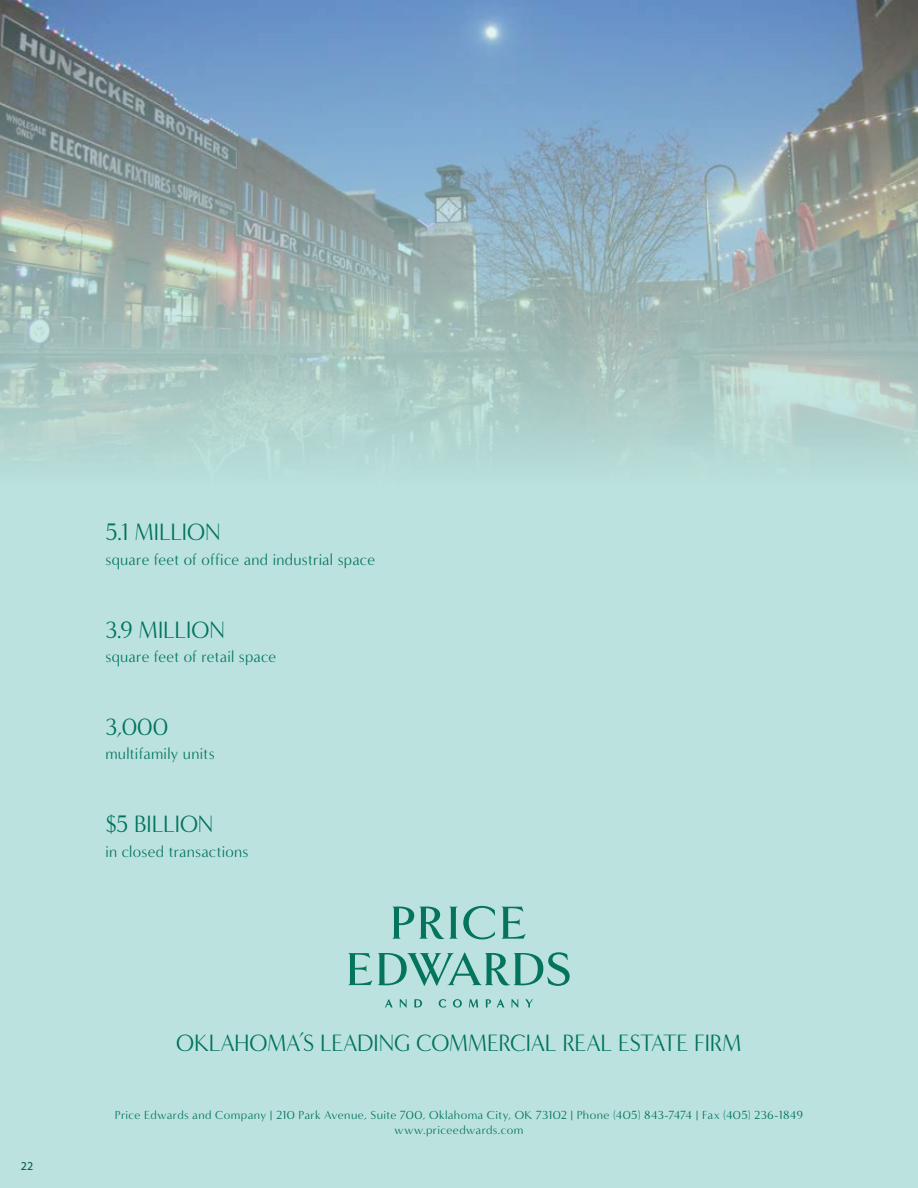
<style>
.page{position:relative;width:918px;height:1188px;background:#bbe2de}
.page>*{position:absolute;margin:0;border:0;box-sizing:border-box;transform-origin:0 0}
.t1{font:24.3px "Minerva Modern";letter-spacing:-.015em;color:#007359;scale:.95 1}
.t2{font:16.2px "Minerva Modern";letter-spacing:.02em;color:#007359;scale:.95 1}
.t3{font:12px/15px "Minerva Modern";letter-spacing:.03em;color:#007359;text-align:center}
.t4{font:12px "Myriad Pro";color:#00583d}
</style>
<div class="page">
<img style="left:0;top:0;width:918px;height:456px">
<svg style="left:385px;top:999px;width:8px;height:8px"></svg>
<svg style="left:400px;top:999px;width:7px;height:9px"></svg>
<svg style="left:414px;top:999px;width:8px;height:8px"></svg>
<svg style="left:439px;top:999px;width:7px;height:9px"></svg>
<svg style="left:453px;top:999px;width:9px;height:9px"></svg>
<svg style="left:469px;top:999px;width:9px;height:8px"></svg>
<svg style="left:486px;top:999px;width:5px;height:8px"></svg>
<svg style="left:497px;top:999px;width:7px;height:8px"></svg>
<svg style="left:511px;top:999px;width:7px;height:9px"></svg>
<svg style="left:525px;top:999px;width:8px;height:8px"></svg>
<svg style="left:392px;top:907px;width:65px;height:32px"></svg>
<svg style="left:463px;top:906px;width:32px;height:33px"></svg>
<svg style="left:502px;top:907px;width:24px;height:32px"></svg>
<svg style="left:348px;top:953px;width:24px;height:32px"></svg>
<svg style="left:378px;top:952px;width:192px;height:34px"></svg>
<p class="t4" style="left:21px;top:1159px;width:14px">22</p>
<h1 class="t1" style="left:105px;top:518px;width:123px">5.1 MILLION</h1>
<h2 class="t2" style="left:105px;top:550px;width:285px">square feet of office and industrial space</h2>
<h1 class="t1" style="left:105px;top:615px;width:127px">3.9 MILLION</h1>
<h2 class="t2" style="left:105px;top:647px;width:181px">square feet of retail space</h2>
<h1 class="t1" style="left:105px;top:713px;width:68px">3,000</h1>
<h2 class="t2" style="left:105px;top:744px;width:116px">multifamily units</h2>
<h1 class="t1" style="left:105px;top:810px;width:115px">$5 BILLION</h1>
<h2 class="t2" style="left:105px;top:842px;width:152px">in closed transactions</h2>
<h1 class="t1" style="left:176px;top:1029px;width:597px">OKLAHOMA’S LEADING COMMERCIAL REAL ESTATE FIRM</h1>
<p class="t3" style="left:115px;top:1108px;width:690px">Price Edwards and Company | 210 Park Avenue, Suite 700, Oklahoma City, OK 73102 | Phone (405) 843-7474 | Fax (405) 236-1849 www.priceedwards.com</p>
</div>
